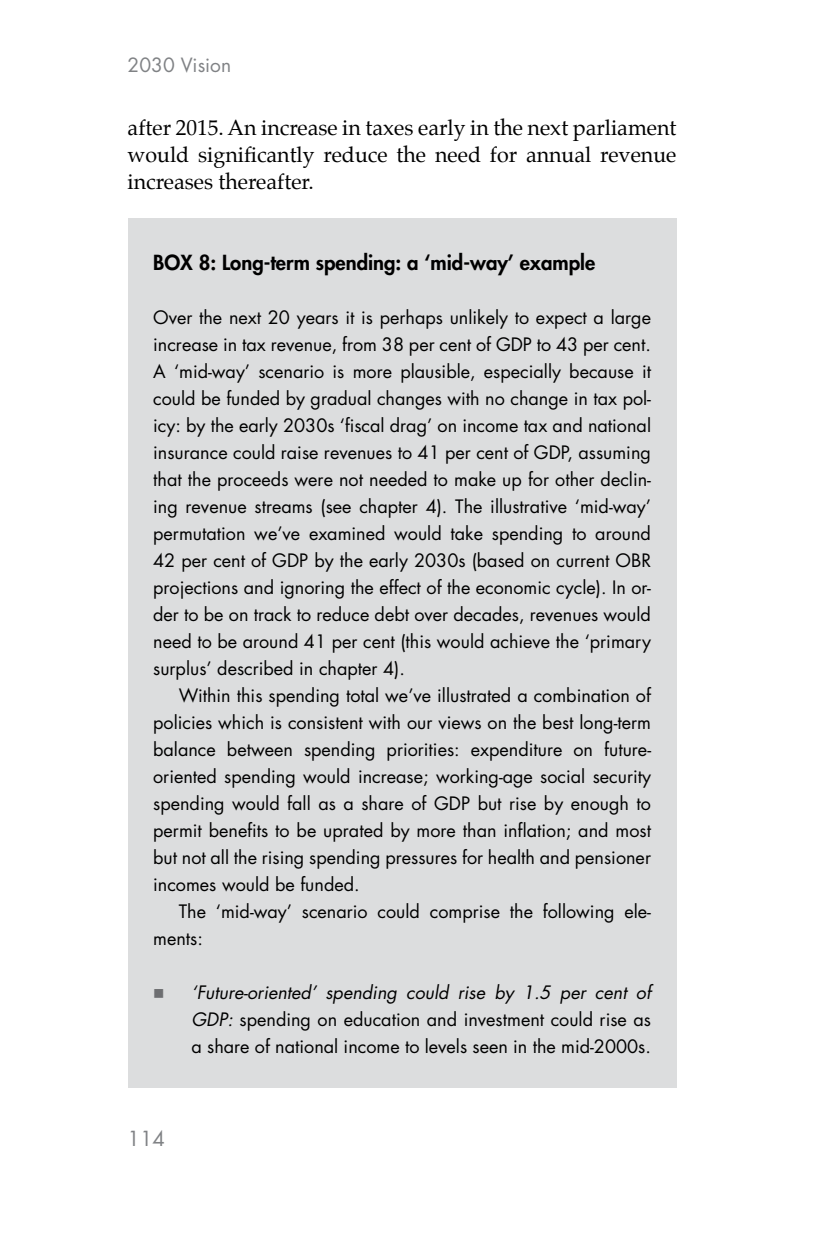
<style>
.page{position:relative;width:817px;height:1257px;background:#fff}
.page>*{position:absolute;margin:0;border:0;box-sizing:border-box;transform-origin:0 0}
.t1{font:21.38px/27px "Palatino";color:#000;text-align:justify}
.t2{font:800 20.25px "Futura Std";color:#000}
.t3{font:20.25px "Futura Std";color:#808285}
.t4{font:19.12px "Futura Std";color:#808285}
.t5{font:18px/27px "Futura Std";color:#000;text-align:justify}
.s1{font-style:italic}
</style>
<div class="page">
<div style="left:128px;top:218px;width:548px;height:869px;background:#dcddde"></div>
<p class="t4" style="left:128px;top:53px;width:105px">2030 Vision</p>
<p class="t1" style="left:128px;top:114px;width:550px">after 2015. An increase in taxes early in the next parliament would significantly reduce the need for annual revenue increases thereafter.</p>
<p class="t2" style="left:153px;top:250px;width:443px">BOX 8: Long-term spending: a ‘mid-way’ example</p>
<p class="t5" style="left:153px;top:304px;width:499px">Over the next 20 years it is perhaps unlikely to expect a large increase in tax revenue, from 38 per cent of GDP to 43 per cent.<br>A ‘mid-way’ scenario is more plausible, especially because it could be funded by gradual changes with no change in tax pol&shy;icy: by the early 2030s ‘fiscal drag’ on income tax and national insurance could raise revenues to 41 per cent of GDP, assuming that the proceeds were not needed to make up for other declin&shy;ing revenue streams (see chapter 4). The illustrative ‘mid-way’ permutation we’ve examined would take spending to around 42 per cent of GDP by the early 2030s (based on current OBR projections and ignoring the effect of the economic cycle). In or&shy;der to be on track to reduce debt over decades, revenues would need to be around 41 per cent (this would achieve the ‘primary surplus’ described in chapter 4).</p>
<p class="t5" style="left:153px;top:682px;width:499px;text-indent:26px">Within this spending total we’ve illustrated a combination of policies which is consistent with our views on the best long-term balance between spending priorities: expenditure on future&shy;oriented spending would increase; working-age social security spending would fall as a share of GDP but rise by enough to permit benefits to be uprated by more than inflation; and most but not all the rising spending pressures for health and pensioner incomes would be funded.</p>
<p class="t5" style="left:153px;top:898px;width:499px;text-indent:26px">The ‘mid-way’ scenario could comprise the following ele&shy;ments:</p>
<p class="t5" style="left:191px;top:979px;width:461px"><span class="s1">‘Future-oriented’ spending could rise by 1.5 per cent of GDP:</span> spending on education and investment could rise as a share of national income to levels seen in the mid-2000s.</p>
<p class="t3" style="left:128px;top:1125px;width:39px">114</p>
</div>
